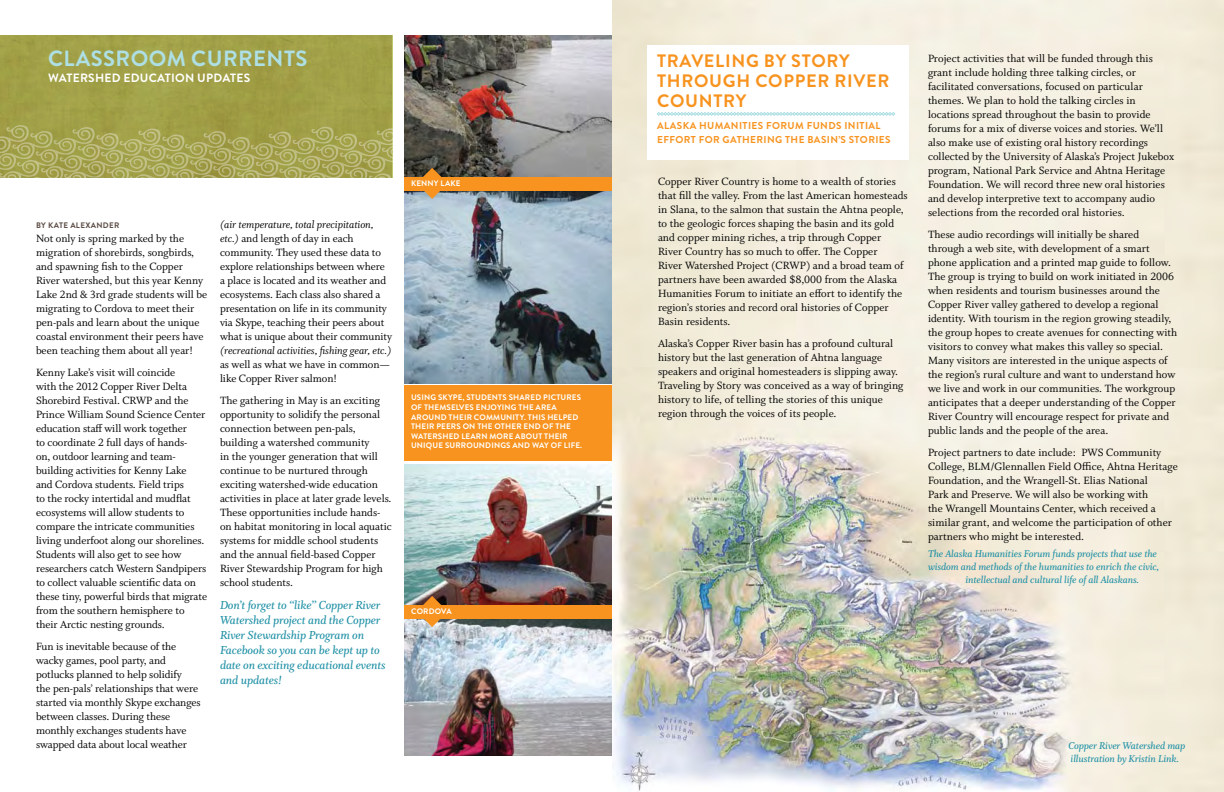
<style>
.page{position:relative;width:1224px;height:792px;background:#fff}
.page>*{position:absolute;margin:0;border:0;box-sizing:border-box;transform-origin:0 0}
.t1{font:700 22px "Brandon Grotesque";letter-spacing:.02em;color:#aedfe4}
.t2{font:700 18px "Brandon Grotesque";letter-spacing:.04em;color:#f7931e}
.t3{font:13px/15px "Whitman Semibold Italic LF";letter-spacing:-.01em;color:#1f90a6}
.t4{font:700 12px "Brandon Grotesque";letter-spacing:.02em;color:#fff}
.t5{font:11.8px/14px "Whitman Roman LF";color:#000}
.t6{font:11.8px "Whitman Italic Os F";letter-spacing:-.005em;color:#000}
.t7{font:11px/13px "Whitman Semibold Italic LF";letter-spacing:-.01em;color:#1f90a6}
.t8{font:700 10px/14px "Brandon Grotesque";letter-spacing:.04em;color:#f7931e}
.t9{font:700 8px/9.6px "Brandon Grotesque";letter-spacing:.02em;color:#fff}
.t10{font:700 8px "Brandon Grotesque";letter-spacing:.04em;color:#5a4a42}
.s1{font-family:"Whitman Italic Os F"}
</style>
<div class="page">
<img style="left:612px;top:0;width:612px;height:792px">
<img style="left:404px;top:464px;width:208px;height:141px">
<img style="left:404px;top:618px;width:208px;height:138px">
<img style="left:404px;top:35px;width:208px;height:142px">
<img style="left:404px;top:190px;width:208px;height:194px">
<div style="left:404px;top:386px;width:208px;height:75px;background:#f7931e"></div>
<div style="left:404px;top:177px;width:208px;height:13px;background:#f7931e"></div>
<div style="left:404px;top:605px;width:208px;height:13px;background:#f7931e"></div>
<div style="left:0;top:35px;width:393px;height:143px;background:#a1a048"></div>
<svg style="left:0;top:125px;width:405px;height:80px"></svg>
<svg style="left:421px;top:168px;width:22px;height:31px"></svg>
<svg style="left:421px;top:596px;width:22px;height:31px"></svg>
<div style="left:647px;top:45px;width:262px;height:115px;background:#fff"></div>
<svg style="left:657px;top:112px;width:238px;height:4px"></svg>
<h1 class="t1" style="left:48px;top:43px;width:261px">CLASSROOM CURRENTS</h1>
<p class="t4" style="left:48px;top:69px;width:204px">WATERSH ED EDUCATION UPDATES</p>
<p class="t10" style="left:36px;top:219px;width:85px">BY KATE ALEXAN DER</p>
<p class="t5" style="left:36px;top:231px;width:173px">Not only is spring marked by the migration of shorebirds, songbirds, and spawning fish to the Copper River watershed, but this year Kenny Lake 2nd &amp; 3rd grade students will be migrating to Cordova to meet their pen-pals and learn about the unique coastal environment their peers have been teaching them about all year!</p>
<p class="t5" style="left:36px;top:365px;width:173px">Kenny Lake’s visit will coincide<br>with the 2012 Copper River Delta Shorebird Festival. CRWP and the Prince William Sound Science Center education staff will work together<br>to coordinate 2 full days of hands-<br>on, outdoor learning and team&shy;building activities for Kenny Lake<br>and Cordova students. Field trips<br>to the rocky intertidal and mudflat ecosystems will allow students to compare the intricate communities living underfoot along our shorelines.<br>Students will also get to see how researchers catch Western Sandpipers to collect valuable scientific data on these tiny, powerful birds that migrate from the southern hemisphere to their Arctic nesting grounds.</p>
<p class="t5" style="left:36px;top:639px;width:166px">Fun is inevitable because of the wacky games, pool party, and potlucks planned to help solidify<br>the pen-pals’ relationships that were started via monthly Skype exchanges between classes. During these monthly exchanges students have swapped data about local weather</p>
<p class="t6" style="left:220px;top:218px;width:155px">(air temperature, total precipitation,</p>
<p class="t5" style="left:220px;top:232px;width:173px"><span class="s1">etc.)</span> and length of day in each community. They used these data to explore relationships between where a place is located and its weather and ecosystems. Each class also shared a presentation on life in its community via Skype, teaching their peers about what is unique about their community</p>
<p class="t6" style="left:220px;top:344px;width:173px">(recreational activities, fishing gear, etc.)</p>
<p class="t5" style="left:220px;top:358px;width:172px">as well as what we have in common— like Copper River salmon!</p>
<p class="t5" style="left:220px;top:394px;width:173px">The gathering in May is an exciting opportunity to solidify the personal connection between pen-pals, building a watershed community<br>in the younger generation that will continue to be nurtured through exciting watershed-wide education activities in place at later grade levels.<br>These opportunities include hands&shy;on habitat monitoring in local aquatic systems for middle school students and the annual field-based Copper River Stewardship Program for high school students.</p>
<p class="t3" style="left:220px;top:598px;width:167px">Don’t forget to “like” Copper River<br>Watershed project and the Copper<br>River Stewardship Program on<br>Facebook so you can be kept up to date on exciting educational events and updates!</p>
<p class="t9" style="left:411px;top:179px;width:51px">KENNY LAKE</p>
<p class="t9" style="left:411px;top:393px;width:172px">USING SKYPE, STUDENTS SHARED PICTURES<br>OF TH EMSELVES ENJO</p>
<p class="t9" style="left:411px;top:403px;width:169px;text-indent:86px">YING TH E AREA<br>AROUN D TH EIR COMMUN ITY. TH IS H ELPED<br>TH EIR PEERS ON TH E OTH</p>
<p class="t9" style="left:411px;top:422px;width:173px;text-indent:100px">ER END OF TH E<br>WATERSH ED LEARN MORE ABOUT TH EIR<br>UN IQUE SURROUN DINGS AN D WAY OF LIFE.</p>
<p class="t9" style="left:411px;top:607px;width:42px">CORDOVA</p>
<h2 class="t2" style="left:657px;top:48px;width:147px">TRAVELIN G BY STO</h2>
<h2 class="t2" style="left:827px;top:48px;width:25px">RY</h2>
<h2 class="t2" style="left:657px;top:68px;width:125px">TH ROUGH COPP</h2>
<h2 class="t2" style="left:806px;top:68px;width:85px">ER RIVER</h2>
<h2 class="t2" style="left:657px;top:88px;width:91px">COUNTRY</h2>
<p class="t8" style="left:657px;top:119px;width:235px">ALASKA HUMAN ITIES FORUM FUN DS IN ITIAL<br>EFFORT FOR GATH ERING TH E BASIN’S STORIES</p>
<p class="t5" style="left:658px;top:174px;width:251px">Copper River Country is home to a wealth of stories that fill the valley. From the last American homesteads in Slana, to the salmon that sustain the Ahtna people, to the geologic forces shaping the basin and its gold and copper mining riches, a trip through Copper River Country has so much to offer. The Copper<br>River Watershed Project (CRWP) and a broad team of partners have been awarded $8,000 from the Alaska Humanities Forum to initiate an effort to identify the region’s stories and record oral histories of Copper Basin residents.</p>
<p class="t5" style="left:658px;top:336px;width:247px">Alaska’s Copper River basin has a profound cultural history but the last generation of Ahtna language speakers and original homesteaders is slipping away.<br>Traveling by Story was conceived as a way of bringing history to life, of telling the stories of this unique region through the voices of its people.</p>
<p class="t5" style="left:928px;top:52px;width:248px">Project activities that will be funded through this grant include holding three talking circles, or facilitated conversations, focused on particular themes. We plan to hold the talking circles in locations spread throughout the basin to provide forums for a mix of diverse voices and stories. We’ll also make use of existing oral history recordings collected by the University of Alaska’s Project Jukebox program, National Park Service and Ahtna Heritage Foundation. We will record three new oral histories and develop interpretive text to accompany audio selections from the recorded oral histories.</p>
<p class="t5" style="left:928px;top:228px;width:251px">These audio recordings will initially be shared through a web site, with development of a smart phone application and a printed map guide to follow.<br>The group is trying to build on work initiated in 2006 when residents and tourism businesses around the Copper River valley gathered to develop a regional identity. With tourism in the region growing steadily, the group hopes to create avenues for connecting with visitors to convey what makes this valley so special.<br>Many visitors are interested in the unique aspects of the region’s rural culture and want to understand how we live and work in our communities. The workgroup anticipates that a deeper understanding of the Copper River Country will encourage respect for private and public lands and the people of the area.</p>
<p class="t5" style="left:928px;top:446px;width:251px">Project partners to date include: PWS Community College, BLM/Glennallen Field Office, Ahtna Heritage Foundation, and the Wrangell-St. Elias National<br>Park and Preserve. We will also be working with<br>the Wrangell Mountains Center, which received a similar grant, and welcome the participation of other partners who might be interested.</p>
<p class="t7" style="left:928px;top:548px;width:231px">The Alaska Humanities Forum funds projects that use the</p>
<p class="t7" style="left:928px;top:561px;width:233px">wisdom and methods of the humanities to enrich the civic,</p>
<p class="t7" style="left:965px;top:574px;width:175px">intellectual and cultural life of all Alaskans.</p>
<p class="t7" style="left:1068px;top:739px;width:119px">Copper River Watershed map illustration by Kristin Link.</p>
</div>
